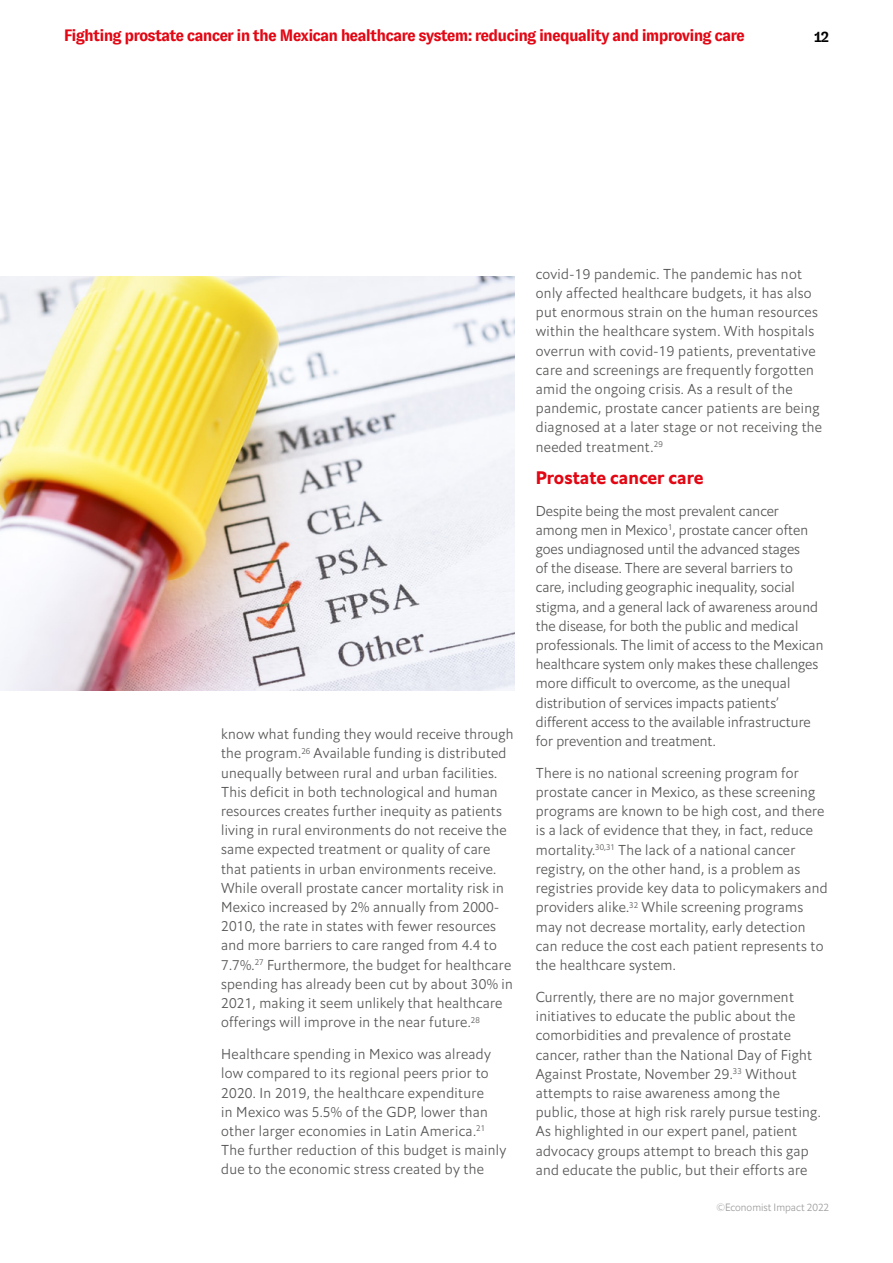
<style>
.page{position:relative;width:893px;height:1263px;background:#fff}
.page>*{position:absolute;margin:0;border:0;box-sizing:border-box;transform-origin:0 0}
.t1{font:18px "Econ Sans Bol";letter-spacing:.005em;color:#e30613}
.t2{font:700 16.5px "GT Zirkon";letter-spacing:-.05em;color:#e30613}
.t3{font:700 15px "GT Zirkon";color:#000}
.t4{font:14.25px/19.2px "Econ Sans Lig";letter-spacing:.02em;color:#575756}
.t5{font:10.5px "Econ Sans Lig";color:#9d9d9c}
</style>
<div class="page">
<img style="left:0;top:277px;width:514px;height:413px">
<p class="t2" style="left:64px;top:27px;width:683px">Fighting prostate cancer in the Mexican healthcare system: reducing inequality and improving care</p>
<p class="t3" style="left:814px;top:28px;width:16px">12</p>
<p class="t4" style="left:221px;top:725px;width:294px">know what funding they would receive through the program.<sup>26</sup> Available funding is distributed unequally between rural and urban facilities.<br>This deficit in both technological and human resources creates further inequity as patients living in rural environments do not receive the same expected treatment or quality of care that patients in urban environments receive.<br>While overall prostate cancer mortality risk in Mexico increased by 2% annually from 2000- 2010, the rate in states with fewer resources and more barriers to care ranged from 4.4 to 7.7%.<sup>27</sup> Furthermore, the budget for healthcare spending has already been cut by about 30% in 2021, making it seem unlikely that healthcare offerings will improve in the near future.<sup>28</sup></p>
<p class="t4" style="left:221px;top:1044px;width:287px">Healthcare spending in Mexico was already low compared to its regional peers prior to 2020. In 2019, the healthcare expenditure<br>in Mexico was 5.5% of the GDP, lower than other larger economies in Latin America.<sup>21<br></sup>The further reduction of this budget is mainly due to the economic stress created by the</p>
<p class="t4" style="left:536px;top:264px;width:288px">covid-19 pandemic. The pandemic has not only affected healthcare budgets, it has also put enormous strain on the human resources within the healthcare system. With hospitals overrun with covid-19 patients, preventative care and screenings are frequently forgotten amid the ongoing crisis. As a result of the pandemic, prostate cancer patients are being diagnosed at a later stage or not receiving the needed treatment.<sup>29</sup></p>
<p class="t1" style="left:536px;top:466px;width:169px">Prostate cancer care</p>
<p class="t4" style="left:536px;top:501px;width:289px">Despite being the most prevalent cancer among men in Mexico<sup>1</sup>, prostate cancer often goes undiagnosed until the advanced stages<br>of the disease. There are several barriers to care, including geographic inequality, social stigma, and a general lack of awareness around the disease, for both the public and medical professionals. The limit of access to the Mexican healthcare system only makes these challenges more difficult to overcome, as the unequal distribution of services impacts patients’ different access to the available infrastructure for prevention and treatment.</p>
<p class="t4" style="left:536px;top:763px;width:293px">There is no national screening program for prostate cancer in Mexico, as these screening programs are known to be high cost, and there is a lack of evidence that they, in fact, reduce mortality.<sup>30,31</sup> The lack of a national cancer registry, on the other hand, is a problem as registries provide key data to policymakers and providers alike.<sup>32</sup> While screening programs may not decrease mortality, early detection can reduce the cost each patient represents to the healthcare system.</p>
<p class="t4" style="left:536px;top:987px;width:287px">Currently, there are no major government initiatives to educate the public about the comorbidities and prevalence of prostate cancer, rather than the National Day of Fight Against Prostate, November 29.<sup>33</sup> Without attempts to raise awareness among the public, those at high risk rarely pursue testing.<br>As highlighted in our expert panel, patient advocacy groups attempt to breach this gap and educate the public, but their efforts are</p>
<p class="t5" style="left:716px;top:1201px;width:114px">©Economist Impact 2022</p>
</div>
